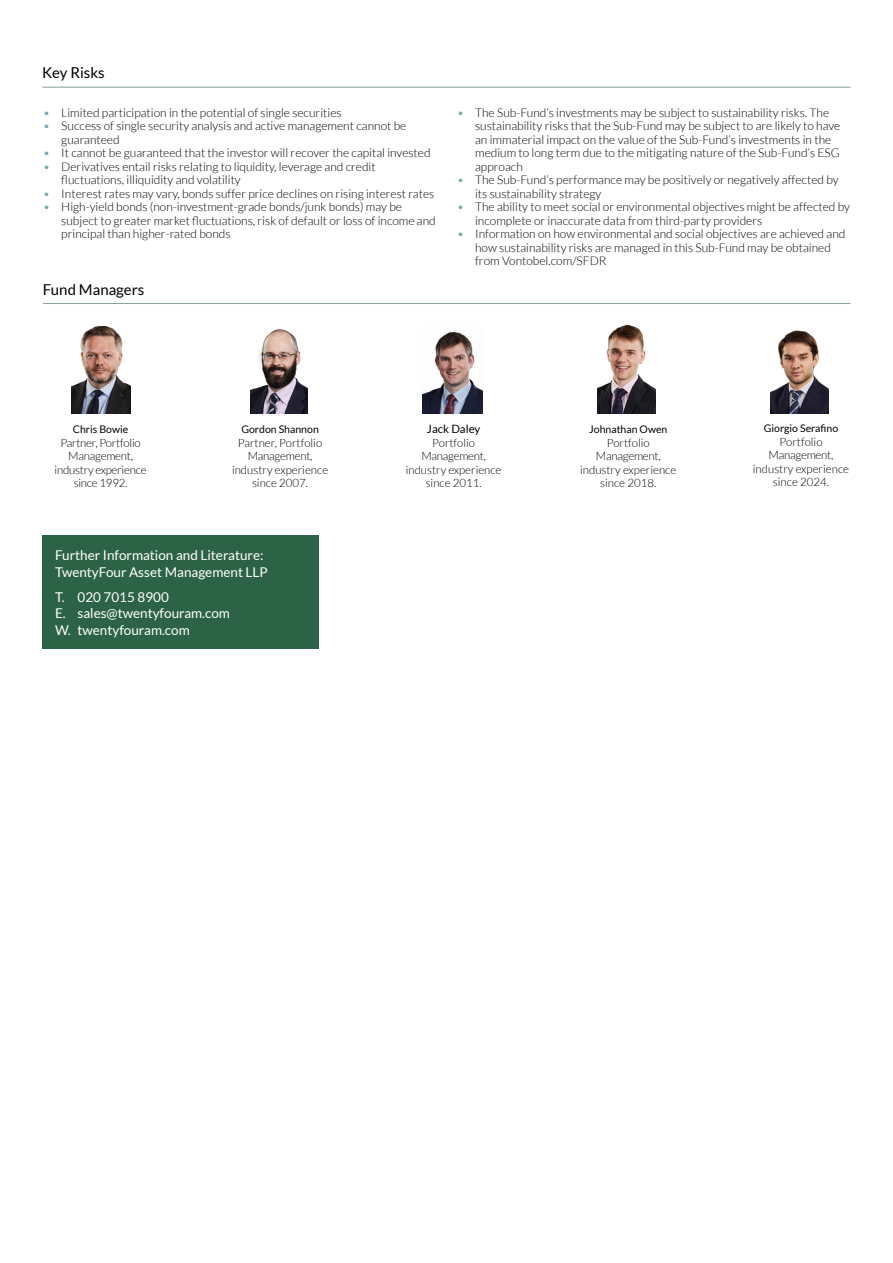
<style>
.page{position:relative;width:893px;height:1263px;background:#fff}
.page>*{position:absolute;margin:0;border:0;box-sizing:border-box;transform-origin:0 0}
.Text_Indented{font:15px "Lato";color:#000}
.Text_Indented-2{font:13.5px/16.5px "Lato";color:#fff}
.t1{font:300 12px/13.5px "Lato";color:#000}
.t2{font:300 11.55px/13.5px "Lato";color:#000;text-align:center}
.t3{font:300 11.55px/13.5px "Lato";letter-spacing:-.02em;color:#000;text-align:center}
.t4{font:300 11.4px/13.5px "Lato";color:#000;text-align:center}
.t5{font:11.4px "Lato";color:#000}
.t6{font:10.5px "Lato";color:#000}
.s1{color:#6fa9af}
</style>
<div class="page">
<hr style="left:42px;top:87px;width:808px;height:1px;background:#81a18f">
<div style="left:42px;top:535px;width:277px;height:113px;background:#2c6245"></div>
<hr style="left:43px;top:303px;width:807px;height:1px;background:#81a18f">
<img style="left:71px;top:326px;width:60px;height:88px">
<img style="left:251px;top:329px;width:56px;height:85px">
<img style="left:423px;top:331px;width:60px;height:83px">
<img style="left:598px;top:324px;width:57px;height:90px">
<img style="left:771px;top:330px;width:57px;height:84px">
<p class="Text_Indented" style="left:42px;top:64px;width:64px">Key Risks</p>
<p class="t1" style="left:43px;top:106px;width:300px"><span class="s1">•</span> Limited participation in the potential of single securities</p>
<p class="t1" style="left:61px;top:119px;width:347px;text-indent:-18px"><span class="s1">•</span> Success of single security analysis and active management cannot be guaranteed</p>
<p class="t1" style="left:43px;top:146px;width:389px"><span class="s1">•</span> It cannot be guaranteed that the investor will recover the capital invested</p>
<p class="t1" style="left:61px;top:160px;width:316px;text-indent:-18px"><span class="s1">•</span> Derivatives entail risks relating to liquidity, leverage and credit fluctuations, illiquidity and volatility</p>
<p class="t1" style="left:43px;top:187px;width:393px"><span class="s1">•</span> Interest rates may vary, bonds suffer price declines on rising interest rates</p>
<p class="t1" style="left:61px;top:200px;width:376px;text-indent:-18px"><span class="s1">•</span> High-yield bonds (non-investment-grade bonds/junk bonds) may be subject to greater market fluctuations, risk of default or loss of income and principal than higher-rated bonds</p>
<p class="Text_Indented" style="left:43px;top:281px;width:103px">Fund Managers</p>
<p class="t1" style="left:475px;top:106px;width:367px;text-indent:-18px"><span class="s1">•</span> The Sub-Fund’s investments may be subject to sustainability risks. The sustainability risks that the Sub-Fund may be subject to are likely to have an immaterial impact on the value of the Sub-Fund’s investments in the medium to long term due to the mitigating nature of the Sub-Fund’s ESG approach</p>
<p class="t1" style="left:475px;top:173px;width:365px;text-indent:-18px"><span class="s1">•</span> The Sub-Fund’s performance may be positively or negatively affected by its sustainability strategy</p>
<p class="t1" style="left:475px;top:200px;width:376px;text-indent:-18px"><span class="s1">•</span> The ability to meet social or environmental objectives might be affected by incomplete or inaccurate data from third-party providers</p>
<p class="t1" style="left:475px;top:227px;width:372px;text-indent:-18px"><span class="s1">•</span> Information on how environmental and social objectives are achieved and how sustainability risks are managed in this Sub-Fund may be obtained from Vontobel.com/SFDR</p>
<p class="t6" style="left:73px;top:424px;width:57px">Chris Bowie</p>
<p class="t3" style="left:55px;top:436px;width:94px">Partner, Portfolio<br>Management, industry experience since 1992.</p>
<p class="t6" style="left:241px;top:424px;width:79px">Gordon Shannon</p>
<p class="t2" style="left:232px;top:436px;width:98px">Partner, Portfolio<br>Management, industry experience since 2007.</p>
<p class="Text_Indented-2" style="left:55px;top:547px;width:214px">Further Information and Literature:<br>TwentyFour Asset Management LLP</p>
<p class="Text_Indented-2" style="left:55px;top:589px;width:115px">T. 020 7015 8900</p>
<p class="Text_Indented-2" style="left:55px;top:605px;width:177px">E. sales@twentyfouram.com<br>W. twentyfouram.com</p>
<p class="t5" style="left:427px;top:423px;width:55px">Jack Daley</p>
<p class="t4" style="left:406px;top:436px;width:97px">Portfolio<br>Management, industry experience since 2011.</p>
<p class="t6" style="left:589px;top:424px;width:80px">Johnathan Owen</p>
<p class="t2" style="left:580px;top:436px;width:98px">Portfolio<br>Management, industry experience since 2018.</p>
<p class="t6" style="left:764px;top:423px;width:76px">Giorgio Serafino</p>
<p class="t2" style="left:753px;top:435px;width:98px">Portfolio<br>Management, industry experience since 2024.</p>
</div>
